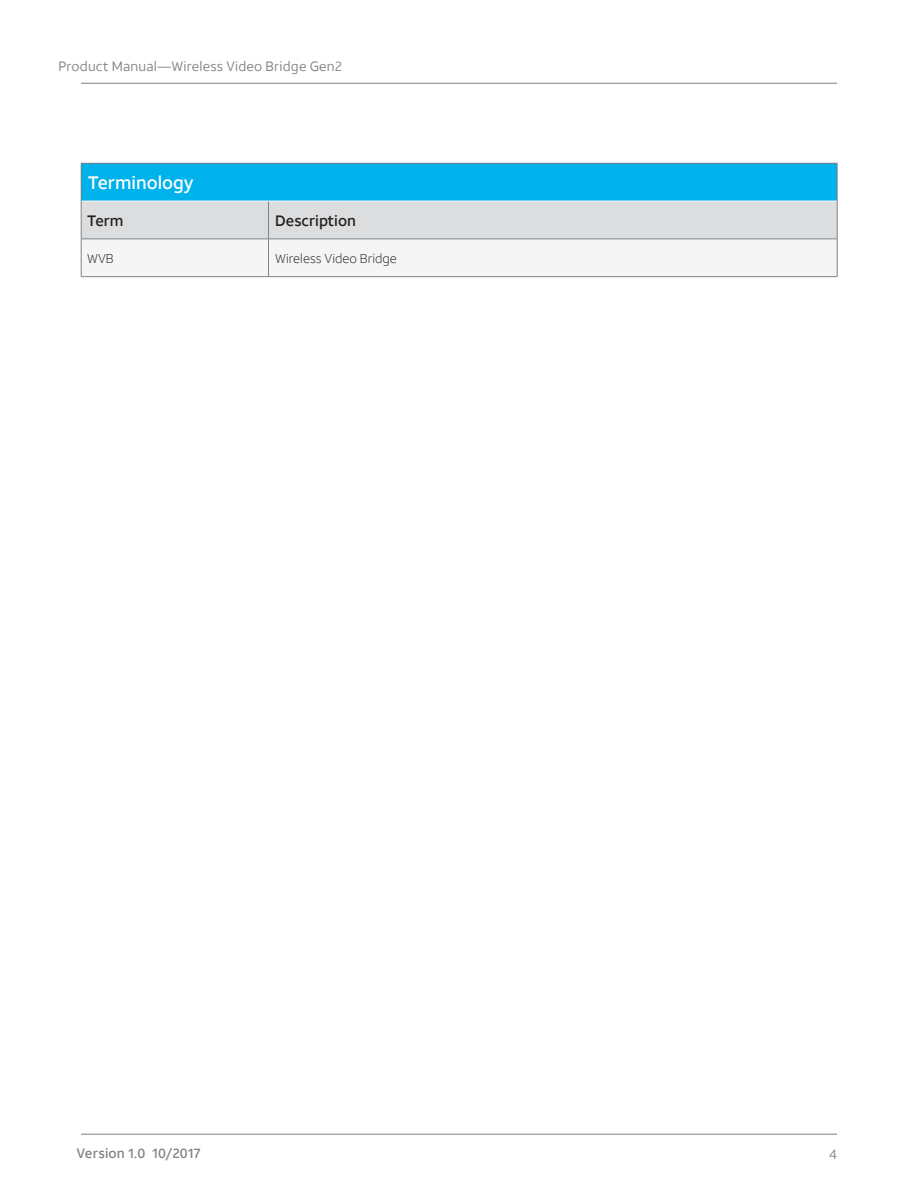
<style>
.page{position:relative;width:918px;height:1188px;background:#fff}
.page>*{position:absolute;margin:0;border:0;box-sizing:border-box;transform-origin:0 0}
.t1{font:500 18px "ATT Aleck Sans";color:#fff}
.t2{font:500 15px "ATT Aleck Sans";color:#231f20}
.t3{font:13.5px "ATT Aleck Sans";letter-spacing:.015em;color:#808285}
.t4{font:500 13.5px "ATT Aleck Sans";letter-spacing:.015em;color:#808285}
.t5{font:300 12.75px "ATT Aleck Sans";color:#231f20}
</style>
<div class="page">
<hr style="left:81px;top:83px;width:756px;height:1px;background:#808285">
<hr style="left:81px;top:1134px;width:756px;height:1px;background:#808285">
<div style="left:81px;top:163px;width:756px;height:38px;background:#00b2ec"></div>
<svg style="left:82px;top:202px;width:755px;height:74px"></svg>
<hr style="left:268px;top:201px;width:1px;height:38px;background:#808285">
<hr style="left:81px;top:239px;width:188px;height:1px;background:#808285">
<hr style="left:269px;top:239px;width:568px;height:1px;background:#808285">
<hr style="left:268px;top:239px;width:1px;height:37px;background:#808285">
<hr style="left:81px;top:201px;width:188px;height:1px;background:#f5f5f6">
<hr style="left:269px;top:201px;width:568px;height:1px;background:#f5f5f6">
<hr style="left:81px;top:163px;width:188px;height:1px;background:#808285">
<hr style="left:81px;top:163px;width:1px;height:38px;background:#808285">
<hr style="left:269px;top:163px;width:568px;height:1px;background:#808285">
<hr style="left:837px;top:163px;width:1px;height:38px;background:#808285">
<hr style="left:81px;top:201px;width:1px;height:38px;background:#808285">
<hr style="left:837px;top:201px;width:1px;height:38px;background:#808285">
<hr style="left:81px;top:239px;width:1px;height:37px;background:#808285">
<hr style="left:837px;top:239px;width:1px;height:37px;background:#808285">
<hr style="left:81px;top:276px;width:188px;height:1px;background:#808285">
<hr style="left:269px;top:276px;width:568px;height:1px;background:#808285">
<p class="t3" style="left:58px;top:58px;width:285px">Product Manual—Wireless Video Bridge Gen2</p>
<h1 class="t1" style="left:88px;top:171px;width:107px">Terminology</h1>
<p class="t2" style="left:87px;top:211px;width:38px">Term</p>
<p class="t2" style="left:275px;top:211px;width:82px">Description</p>
<p class="t5" style="left:87px;top:250px;width:28px">WVB</p>
<p class="t5" style="left:275px;top:250px;width:123px">Wireless Video Bridge</p>
<p class="t4" style="left:76px;top:1145px;width:126px">Version 1.0 10/2017</p>
<p class="t3" style="left:829px;top:1146px;width:9px">4</p>
</div>
